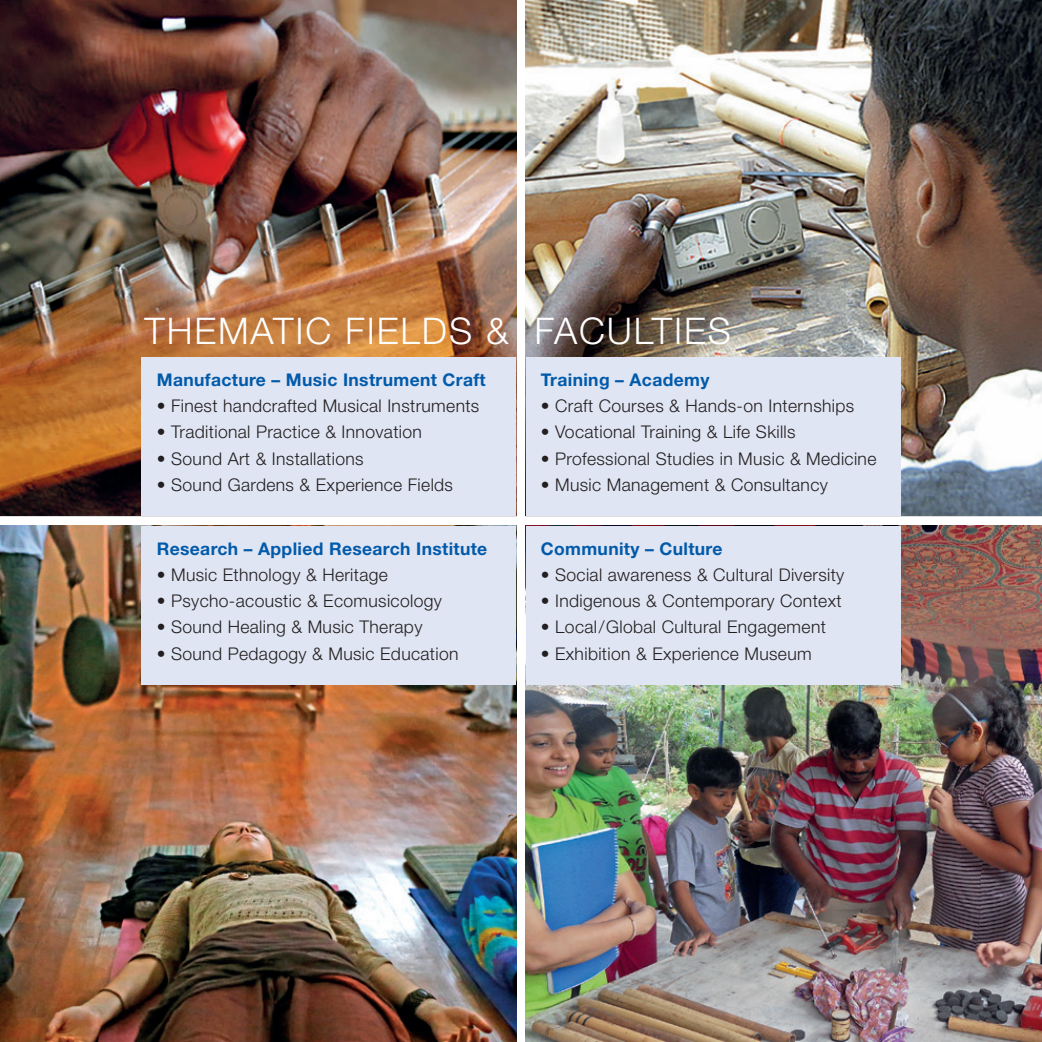
<style>
.page{position:relative;width:1042px;height:1042px;background:#fff}
.page>*{position:absolute;margin:0;border:0;box-sizing:border-box;transform-origin:0 0}
.t1{font:300 36.75px "Helvetica Neue";letter-spacing:.05em;color:#fff}
.t2{font:300 17.5px "Helvetica Neue";letter-spacing:.02em;color:#231f20}
.t3{font:700 17.5px "Helvetica Neue";letter-spacing:.02em;color:#015aaa}
.s1{font-weight:700}
</style>
<div class="page">
<img style="left:0;top:0;width:516px;height:516px">
<div style="left:142px;top:357px;width:374px;height:159px;background:#e0e5f3"></div>
<img style="left:0;top:526px;width:516px;height:516px">
<img style="left:526px;top:0;width:516px;height:516px">
<img style="left:526px;top:526px;width:516px;height:516px">
<div style="left:526px;top:357px;width:374px;height:159px;background:#e0e5f3"></div>
<div style="left:142px;top:526px;width:374px;height:159px;background:#e0e5f3"></div>
<div style="left:526px;top:526px;width:374px;height:159px;background:#e0e5f3"></div>
<h1 class="t1" style="left:145px;top:308px;width:588px">THEMATIC FIELDS &amp; FACULTIES</h1>
<p class="t3" style="left:157px;top:369px;width:330px">Manufacture – Music Instrument Craft</p>
<p class="t2" style="left:157px;top:395px;width:324px"><span class="s1">•</span> Finest handcrafted Musical Instruments</p>
<p class="t2" style="left:157px;top:421px;width:267px"><span class="s1">•</span> Traditional Practice &amp; Innovation</p>
<p class="t2" style="left:157px;top:448px;width:208px"><span class="s1">•</span> Sound Art &amp; Installations</p>
<p class="t2" style="left:157px;top:474px;width:298px"><span class="s1">•</span> Sound Gardens &amp; Experience Fields</p>
<p class="t3" style="left:157px;top:537px;width:332px">Research – Applied Research Institute</p>
<p class="t2" style="left:157px;top:564px;width:233px">• Music Ethnology &amp; Heritage</p>
<p class="t2" style="left:157px;top:590px;width:287px">• Psycho-acoustic &amp; Ecomusicology</p>
<p class="t2" style="left:157px;top:616px;width:267px">• Sound Healing &amp; Music Therapy</p>
<p class="t2" style="left:157px;top:642px;width:303px">• Sound Pedagogy &amp; Music Education</p>
<p class="t3" style="left:541px;top:369px;width:170px">Training – Academy</p>
<p class="t2" style="left:541px;top:395px;width:315px">• Craft Courses &amp; Hands-on Internships</p>
<p class="t2" style="left:541px;top:421px;width:256px">• Vocational Training &amp; Life Skills</p>
<p class="t2" style="left:541px;top:448px;width:337px">• Professional Studies in Music &amp; Medicine</p>
<p class="t2" style="left:541px;top:474px;width:289px">• Music Management &amp; Consultancy</p>
<p class="t3" style="left:541px;top:537px;width:183px">Community – Culture</p>
<p class="t2" style="left:541px;top:564px;width:305px">• Social awareness &amp; Cultural Diversity</p>
<p class="t2" style="left:541px;top:590px;width:302px">• Indigenous &amp; Contemporary Context</p>
<p class="t2" style="left:541px;top:616px;width:287px"><span class="s1">•</span> Local/Global Cultural Engagement</p>
<p class="t2" style="left:541px;top:642px;width:272px">• Exhibition &amp; Experience Museum</p>
</div>
